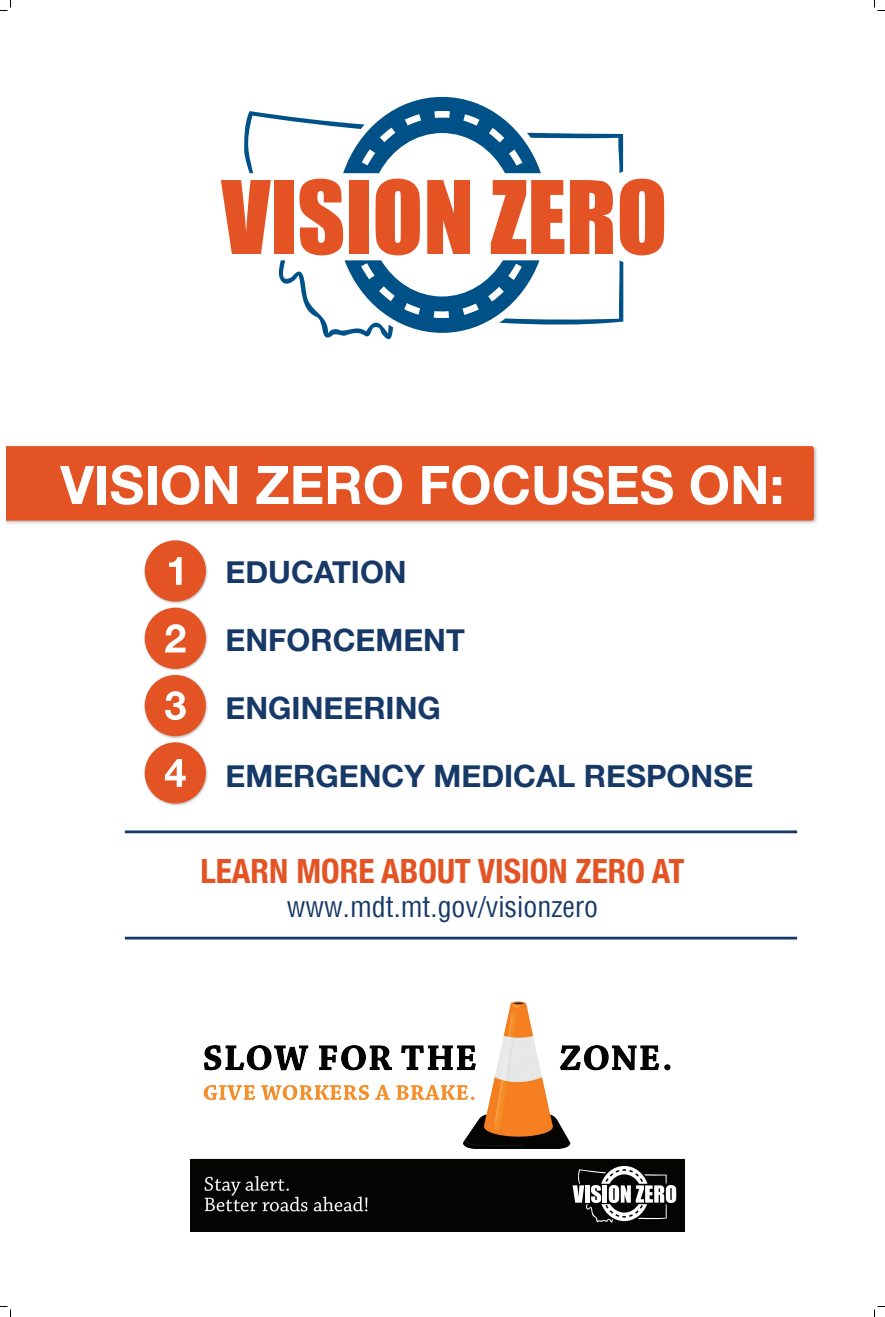
<style>
.page{position:relative;width:885px;height:1317px;background:#fff}
.page>*{position:absolute;margin:0;border:0;box-sizing:border-box;transform-origin:0 0}
.t1{font:700 53.25px "Helvetica Neue";color:#fff}
.t2{font:700 condensed 33.45px "Helvetica Neue";color:#e45324}
.t3{font:700 30.8px "Helvetica Neue";color:#163967}
.t4{font:condensed 28.1px "Helvetica";color:#163967}
</style>
<div class="page">
<hr style="left:125px;top:937px;width:672px;height:3px;background:#163967">
<div style="left:6px;top:444px;width:812px;height:81px;background:#231f20;opacity:.3"></div>
<div style="left:6px;top:446px;width:808px;height:75px;background:#e45324"></div>
<div style="left:143px;top:539px;width:66px;height:65px;background:#231f20;opacity:.3"></div>
<div style="left:145px;top:540px;width:61px;height:62px;background:#e45324;border-radius:50%"></div>
<div style="left:143px;top:606px;width:66px;height:66px;background:#231f20;opacity:.3"></div>
<div style="left:145px;top:608px;width:61px;height:61px;background:#e45324;border-radius:50%"></div>
<div style="left:143px;top:674px;width:66px;height:65px;background:#231f20;opacity:.3"></div>
<div style="left:145px;top:675px;width:61px;height:61px;background:#e45324;border-radius:50%"></div>
<div style="left:143px;top:741px;width:66px;height:65px;background:#231f20;opacity:.3"></div>
<div style="left:145px;top:742px;width:61px;height:62px;background:#e45324;border-radius:50%"></div>
<svg style="left:169px;top:557px;width:13px;height:28px"></svg>
<svg style="left:165px;top:624px;width:21px;height:28px"></svg>
<svg style="left:165px;top:691px;width:21px;height:29px"></svg>
<svg style="left:165px;top:759px;width:21px;height:28px"></svg>
<hr style="left:125px;top:830px;width:672px;height:3px;background:#163967">
<img style="left:191px;top:1001px;width:494px;height:231px">
<div style="left:498px;top:1163px;width:182px;height:65px;background:#040503"></div>
<svg style="left:573px;top:1166px;width:103px;height:57px"></svg>
<svg style="left:221px;top:180px;width:50px;height:74px"></svg>
<div style="left:274px;top:180px;width:19px;height:74px;background:#e45324"></div>
<svg style="left:279px;top:179px;width:385px;height:160px"></svg>
<svg style="left:244px;top:97px;width:379px;height:76px"></svg>
<svg style="left:0;top:0;width:11px;height:11px"></svg>
<svg style="left:0;top:1306px;width:11px;height:11px"></svg>
<svg style="left:874px;top:0;width:11px;height:11px"></svg>
<svg style="left:874px;top:1306px;width:11px;height:11px"></svg>
<h1 class="t1" style="left:60px;top:443px;width:726px">VISION ZERO FOCUSES ON:</h1>
<p class="t3" style="left:226px;top:548px;width:183px">EDUCATION</p>
<p class="t3" style="left:226px;top:616px;width:241px">ENFORCEMENT</p>
<p class="t3" style="left:226px;top:684px;width:217px">ENGINEERING</p>
<p class="t3" style="left:226px;top:752px;width:529px">EMERGENCY MEDICAL RESPONSE</p>
<p class="t2" style="left:200px;top:844px;width:486px">LEARN MORE ABOUT VISION ZERO AT</p>
<p class="t4" style="left:287px;top:888px;width:313px">www.mdt.mt.gov/visionzero</p>
</div>
